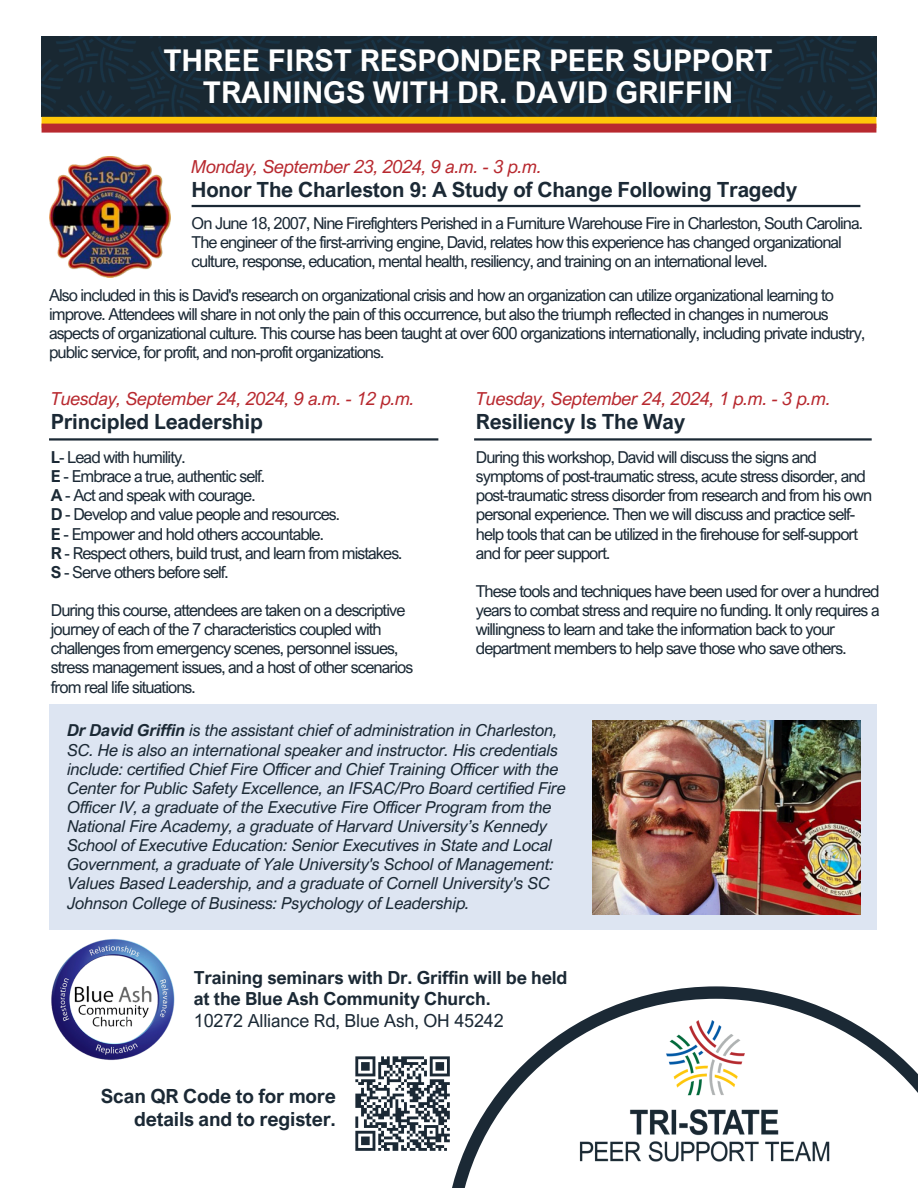
<style>
.page{position:relative;width:918px;height:1188px;background:#fff}
.page>*{position:absolute;margin:0;border:0;box-sizing:border-box;transform-origin:0 0}
.t1{font:700 30px/31.5px "Arial Nova";color:#fff;text-align:center}
.t2{font:700 21px "Arial Nova";letter-spacing:-.01em;color:#1b2935}
.t3{font:700 19.5px "Arial Nova";letter-spacing:-.01em;color:#1b2935}
.t4{font:700 18px/21.3px "Arial Nova";letter-spacing:-.01em;color:#1b2935}
.t5{font:18px "Arial Nova";letter-spacing:-.01em;color:#1b2935}
.t6{font:italic 17.85px "Arial Nova";letter-spacing:-.01em;color:#b8292f}
.t7{font:16.5px/19.2px "Arial Nova";letter-spacing:-.055em;color:#1b2935}
.t8{font:italic 16.5px/19.2px "Arial Nova";letter-spacing:-.01em;color:#1b2935}
.s1{font-weight:700}
</style>
<div class="page">
<div style="left:49px;top:705px;width:827px;height:225px;background:#dde5f2"></div>
<img style="left:593px;top:721px;width:267px;height:193px">
<svg style="left:452px;top:986px;width:466px;height:202px"></svg>
<img style="left:579px;top:1020px;width:252px;height:146px">
<img style="left:42px;top:37px;width:834px;height:80px">
<div style="left:350px;top:1051px;width:106px;height:106px;background:#fff"></div>
<svg style="left:355px;top:1056px;width:95px;height:95px"></svg>
<svg style="left:42px;top:117px;width:834px;height:7px;background:#fabd0b"></svg>
<div style="left:42px;top:124px;width:834px;height:9px;background:#b8292f"></div>
<img style="left:49px;top:156px;width:122px;height:122px">
<hr style="left:192px;top:205px;width:668px;height:2px;background:#1b2935">
<hr style="left:49px;top:438px;width:389px;height:3px;background:#1b2935">
<hr style="left:474px;top:438px;width:398px;height:3px;background:#1b2935">
<img style="left:51px;top:939px;width:124px;height:122px">
<p class="t1" style="left:163px;top:44px;width:611px">THREE FIRST RESPONDER PEER SUPPORT<br>TRAININGS WITH DR. DAVID GRIFFIN</p>
<p class="t6" style="left:192px;top:156px;width:352px">Monday, September 23, 2024, 9 a.m. - 3 p.m.</p>
<p class="t2" style="left:192px;top:176px;width:607px">Honor The Charleston 9: A Study of Change Following Tragedy</p>
<p class="t7" style="left:192px;top:213px;width:673px">On June 18, 2007, Nine Firefighters Perished in a Furniture Warehouse Fire in Charleston, South Carolina.<br>The engineer of the first-arriving engine, David, relates how this experience has changed organizational culture, response, education, mental health, resiliency, and training on an international level.</p>
<p class="t7" style="left:49px;top:285px;width:818px">Also included in this is David's research on organizational crisis and how an organization can utilize organizational learning to improve. Attendees will share in not only the pain of this occurrence, but also the triumph reflected in changes in numerous aspects of organizational culture. This course has been taught at over 600 organizations internationally, including private industry, public service, for profit, and non-profit organizations.</p>
<h3 class="t6" style="left:51px;top:388px;width:365px">Tuesday, September 24, 2024, 9 a.m. - 12 p.m.</h3>
<p class="t2" style="left:51px;top:408px;width:214px">Principled Leadership</p>
<p class="t7" style="left:51px;top:447px;width:136px"><span class="s1">L</span>- Lead with humility.</p>
<p class="t7" style="left:51px;top:466px;width:216px"><span class="s1">E</span> - Embrace a true, authentic self.</p>
<p class="t7" style="left:51px;top:485px;width:206px"><span class="s1">A</span> - Act and speak with courage.</p>
<p class="t7" style="left:51px;top:505px;width:291px"><span class="s1">D</span> - Develop and value people and resources.</p>
<p class="t7" style="left:51px;top:524px;width:275px"><span class="s1">E</span> - Empower and hold others accountable.</p>
<p class="t7" style="left:51px;top:543px;width:353px"><span class="s1">R</span> - Respect others, build trust, and learn from mistakes.</p>
<p class="t7" style="left:51px;top:562px;width:179px"><span class="s1">S</span> - Serve others before self.</p>
<p class="t7" style="left:51px;top:600px;width:364px">During this course, attendees are taken on a descriptive journey of each of the 7 characteristics coupled with challenges from emergency scenes, personnel issues, stress management issues, and a host of other scenarios from real life situations.</p>
<h3 class="t6" style="left:476px;top:388px;width:356px">Tuesday, September 24, 2024, 1 p.m. - 3 p.m.</h3>
<h3 class="t2" style="left:476px;top:408px;width:211px">Resiliency Is The Way</h3>
<p class="t7" style="left:476px;top:447px;width:398px">During this workshop, David will discuss the signs and symptoms of post-traumatic stress, acute stress disorder, and post-traumatic stress disorder from research and from his own personal experience. Then we will discuss and practice self&shy;help tools that can be utilized in the firehouse for self-support and for peer support.</p>
<p class="t7" style="left:476px;top:581px;width:405px">These tools and techniques have been used for over a hundred years to combat stress and require no funding. It only requires a willingness to learn and take the information back to your department members to help save those who save others.</p>
<p class="t8" style="left:67px;top:721px;width:500px"><span class="s1">Dr David Griffin</span> is the assistant chief of administration in Charleston, SC. He is also an international speaker and instructor. His credentials include: certified Chief Fire Officer and Chief Training Officer with the Center for Public Safety Excellence, an IFSAC/Pro Board certified Fire Officer IV, a graduate of the Executive Fire Officer Program from the National Fire Academy, a graduate of Harvard University’s Kennedy School of Executive Education: Senior Executives in State and Local Government, a graduate of Yale University's School of Management:<br>Values Based Leadership, and a graduate of Cornell University's SC Johnson College of Business: Psychology of Leadership.</p>
<p class="t4" style="left:194px;top:966px;width:375px">Training seminars with Dr. Griffin will be held at the Blue Ash Community Church.</p>
<h2 class="t5" style="left:194px;top:1009px;width:311px">10272 Alliance Rd, Blue Ash, OH 45242</h2>
<p class="t3" style="left:101px;top:1084px;width:237px">Scan QR Code to for more</p>
<h3 class="t3" style="left:134px;top:1106px;width:203px">details and to register.</h3>
</div>
